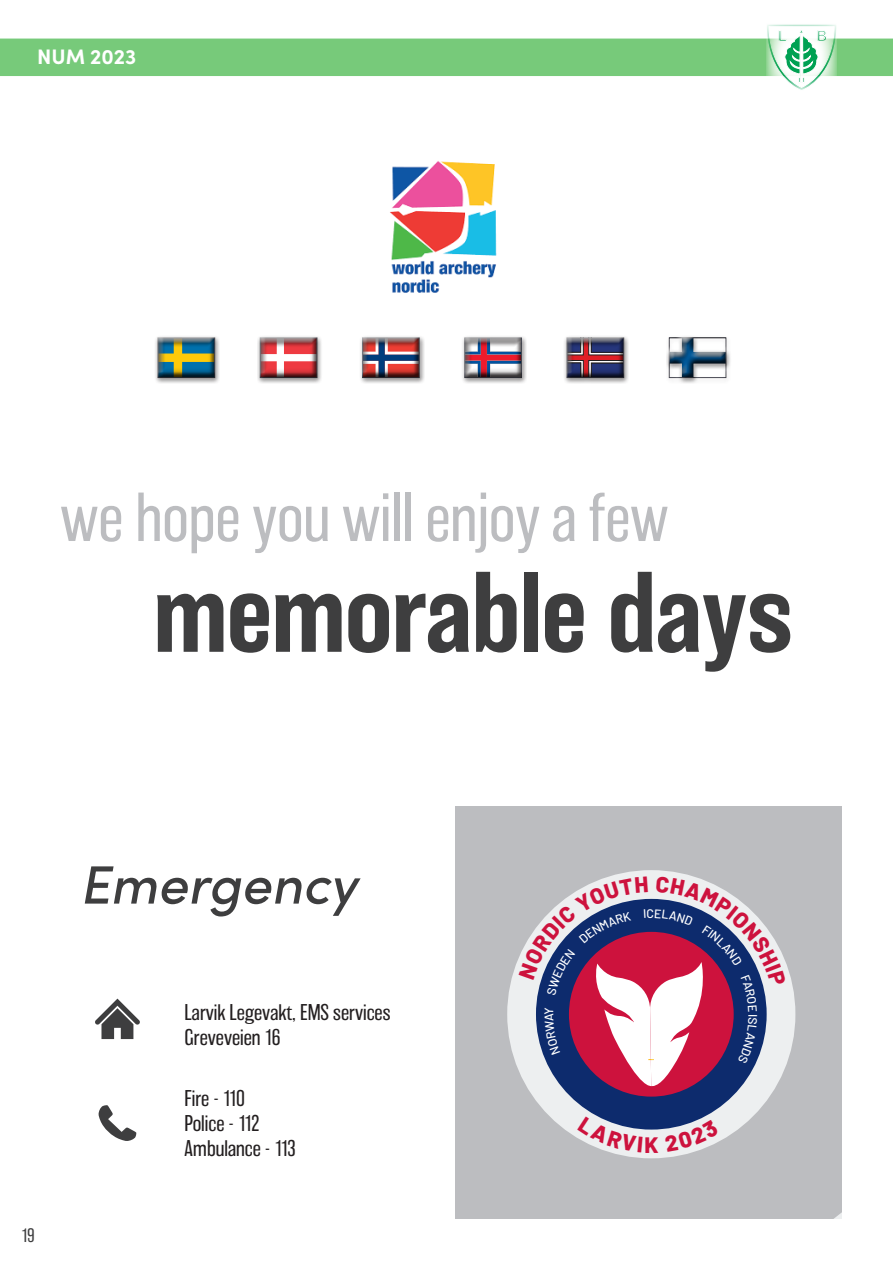
<style>
.page{position:relative;width:893px;height:1263px;background:#fff}
.page>*{position:absolute;margin:0;border:0;box-sizing:border-box;transform-origin:0 0}
.t1{font:500 106.5px "Balboa";color:#3e3e3f}
.t2{font:200 64.5px "Balboa";color:#bcbdc0}
.t3{font:italic 500 54px "Sofia Pro";color:#3e3e3f}
.t4{font:800 22.35px "Barlow";color:#cd123d}
.t5{font:200 21px/25.2px "Balboa";color:#231f20}
.t6{font:700 21px "Sofia Pro";color:#fff}
.t7{font:200 18px "Balboa";color:#3e3e3f}
.t8{font:14.85px "Arial Rounded MT Bold";color:#00a153}
.t9{font:500 12.45px "Barlow";color:#fff}
</style>
<div class="page">
<div style="left:153px;top:333px;width:67px;height:50px;background:#fff;opacity:.75"></div>
<div style="left:155px;top:338px;width:60px;height:42px;background:#231f20;opacity:.75"></div>
<div style="left:255px;top:333px;width:67px;height:50px;background:#fff;opacity:.75"></div>
<div style="left:258px;top:337px;width:60px;height:41px;background:#231f20;opacity:.75"></div>
<div style="left:357px;top:333px;width:67px;height:50px;background:#fff;opacity:.75"></div>
<div style="left:360px;top:338px;width:60px;height:42px;background:#231f20;opacity:.75"></div>
<div style="left:460px;top:333px;width:67px;height:50px;background:#fff;opacity:.75"></div>
<div style="left:462px;top:338px;width:60px;height:42px;background:#231f20;opacity:.75"></div>
<div style="left:562px;top:333px;width:67px;height:50px;background:#fff;opacity:.75"></div>
<div style="left:565px;top:337px;width:60px;height:41px;background:#231f20;opacity:.75"></div>
<div style="left:664px;top:333px;width:67px;height:50px;background:#fff;opacity:.75"></div>
<div style="left:666px;top:337px;width:60px;height:41px;background:#231f20;opacity:.75"></div>
<div style="left:0;top:39px;width:893px;height:37px;background:#77ca7a"></div>
<div style="left:455px;top:806px;width:387px;height:413px;background:#bcbdc0"></div>
<svg style="left:95px;top:998px;width:45px;height:41px"></svg>
<div style="left:80px;top:983px;width:75px;height:76px;border:3px solid #fff;border-radius:50%"></div>
<svg style="left:99px;top:1105px;width:37px;height:36px"></svg>
<div style="left:80px;top:1086px;width:75px;height:74px;border:3px solid #fff;border-radius:50%"></div>
<img style="left:390px;top:161px;width:107px;height:132px">
<svg style="left:766px;top:24px;width:71px;height:66px"></svg>
<svg style="left:519px;top:876px;width:323px;height:343px"></svg>
<p class="t6" style="left:37px;top:40px;width:101px">NUM 2023</p>
<p class="t8" style="left:778px;top:27px;width:10px">L</p>
<p class="t8" style="left:817px;top:27px;width:12px">B</p>
<h2 class="t2" style="left:60px;top:483px;width:610px">we hope you will enjoy a few</h2>
<h1 class="t1" style="left:154px;top:553px;width:641px">memorable days</h1>
<p class="t7" style="left:21px;top:1226px;width:15px">19</p>
<h3 class="t3" style="left:80px;top:845px;width:279px">Emergency</h3>
<p class="t5" style="left:184px;top:1000px;width:207px">Larvik Legevakt, EMS services<br>Greveveien 16</p>
<p class="t5" style="left:184px;top:1085px;width:113px">Fire - 110<br>Police - 112<br>Ambulance - 113</p>
<p class="t9" style="left:647px;top:904px;width:9px">C</p>
<p class="t4" style="left:644px;top:1128px;width:16px">K</p>
<p class="t9" style="left:762px;top:1014px;width:5px;rotate:90deg">I</p>
</div>
